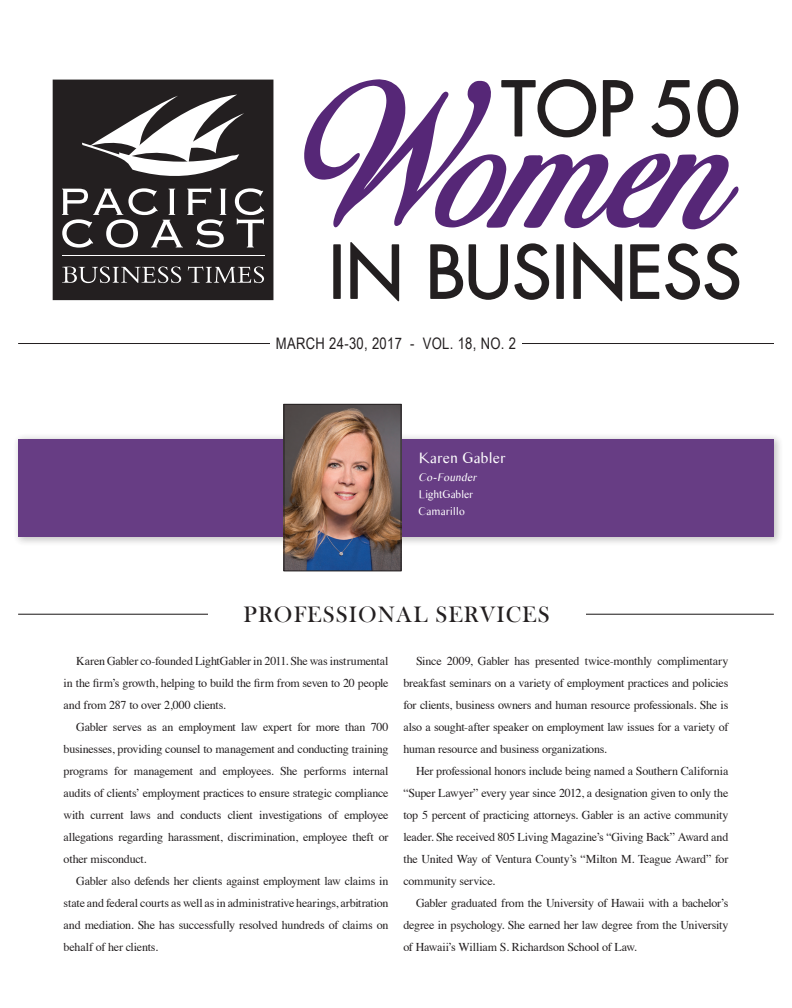
<style>
.page{position:relative;width:792px;height:1008px;background:#fff}
.page>*{position:absolute;margin:0;border:0;box-sizing:border-box;transform-origin:0 0}
.t1{font:22.9px "Bask Old Face";letter-spacing:.05em;color:#231f20}
.t2{font:15.9px "Arial Narrow";letter-spacing:.02em;color:#231f20}
.flush_left{font:15.8px "Times Sans Serif";letter-spacing:.015em;color:#fff}
.t3{font:12px/22px "Times";letter-spacing:-.02em;color:#231f20;text-align:justify}
.flush_left-2{font:11.6px "Times Sans Serif";letter-spacing:-.01em;color:#fff}
.flush_left-3{font:italic 11.6px "Times Sans Serif";color:#fff}
</style>
<div class="page">
<div style="left:12px;top:433px;width:772px;height:114px;background:#231f20;opacity:.3"></div>
<div style="left:18px;top:439px;width:756px;height:97px;background:#673d84"></div>
<hr style="left:18px;top:614px;width:756px;height:1px;background:#231f20">
<div style="left:208px;top:600px;width:377px;height:28px;background:#fff"></div>
<div style="left:333px;top:244px;width:8px;height:55px;background:#231f20"></div>
<svg style="left:350px;top:242px;width:49px;height:59px"></svg>
<svg style="left:430px;top:244px;width:33px;height:55px"></svg>
<svg style="left:469px;top:244px;width:39px;height:56px"></svg>
<svg style="left:514px;top:243px;width:35px;height:57px"></svg>
<div style="left:556px;top:244px;width:8px;height:55px;background:#231f20"></div>
<svg style="left:573px;top:242px;width:49px;height:59px"></svg>
<svg style="left:630px;top:244px;width:29px;height:55px"></svg>
<svg style="left:665px;top:243px;width:74px;height:57px"></svg>
<svg style="left:304px;top:79px;width:435px;height:151px"></svg>
<div style="left:53px;top:80px;width:220px;height:220px;background:#231f20"></div>
<svg style="left:62px;top:266px;width:119px;height:17px;background:#595657"></svg>
<svg style="left:188px;top:266px;width:76px;height:17px"></svg>
<hr style="left:62px;top:255px;width:202px;height:1px;background:#fff">
<svg style="left:62px;top:95px;width:202px;height:153px"></svg>
<hr style="left:18px;top:343px;width:756px;height:1px;background:#231f20">
<div style="left:270px;top:335px;width:252px;height:16px;background:#fff"></div>
<img style="left:286px;top:406px;width:113px;height:163px">
<div style="left:284px;top:404px;width:117px;height:167px;border:1px solid #231f20"></div>
<p class="t2" style="left:276px;top:332px;width:242px">MARCH 24-30, 2017 - VOL. 18, NO. 2</p>
<p class="flush_left" style="left:419px;top:447px;width:88px">Karen Gabler</p>
<p class="flush_left-3" style="left:419px;top:469px;width:62px">Co-Founder</p>
<p class="flush_left-2" style="left:419px;top:486px;width:56px">LightGabler</p>
<p class="flush_left-2" style="left:419px;top:504px;width:48px">Camarillo</p>
<p class="t1" style="left:244px;top:602px;width:307px">PROFESSIONAL SERVICES</p>
<p class="t3" style="left:64px;top:649px;width:326px;text-indent:13px">Karen Gabler co-founded LightGabler in 2011. She was instrumental in the firm’s growth, helping to build the firm from seven to 20 people and from 287 to over 2,000 clients.</p>
<p class="t3" style="left:64px;top:715px;width:326px;text-indent:13px">Gabler serves as an employment law expert for more than 700 businesses, providing counsel to management and conducting training programs for management and employees. She performs internal audits of clients’ employment practices to ensure strategic compliance with current laws and conducts client investigations of employee allegations regarding harassment, discrimination, employee theft or other misconduct.</p>
<p class="t3" style="left:64px;top:869px;width:326px;text-indent:13px">Gabler also defends her clients against employment law claims in state and federal courts as well as in administrative hearings, arbitration and mediation. She has successfully resolved hundreds of claims on behalf of her clients.</p>
<p class="t3" style="left:403px;top:649px;width:326px;text-indent:13px">Since 2009, Gabler has presented twice-monthly complimentary breakfast seminars on a variety of employment practices and policies for clients, business owners and human resource professionals. She is also a sought-after speaker on employment law issues for a variety of human resource and business organizations.</p>
<p class="t3" style="left:403px;top:759px;width:326px;text-indent:13px">Her professional honors include being named a Southern California “Super Lawyer” every year since 2012, a designation given to only the top 5 percent of practicing attorneys. Gabler is an active community leader. She received 805 Living Magazine’s “Giving Back” Award and the United Way of Ventura County’s “Milton M. Teague Award” for community service.</p>
<p class="t3" style="left:403px;top:891px;width:326px;text-indent:13px">Gabler graduated from the University of Hawaii with a bachelor’s degree in psychology. She earned her law degree from the University of Hawaii’s William S. Richardson School of Law.</p>
</div>
